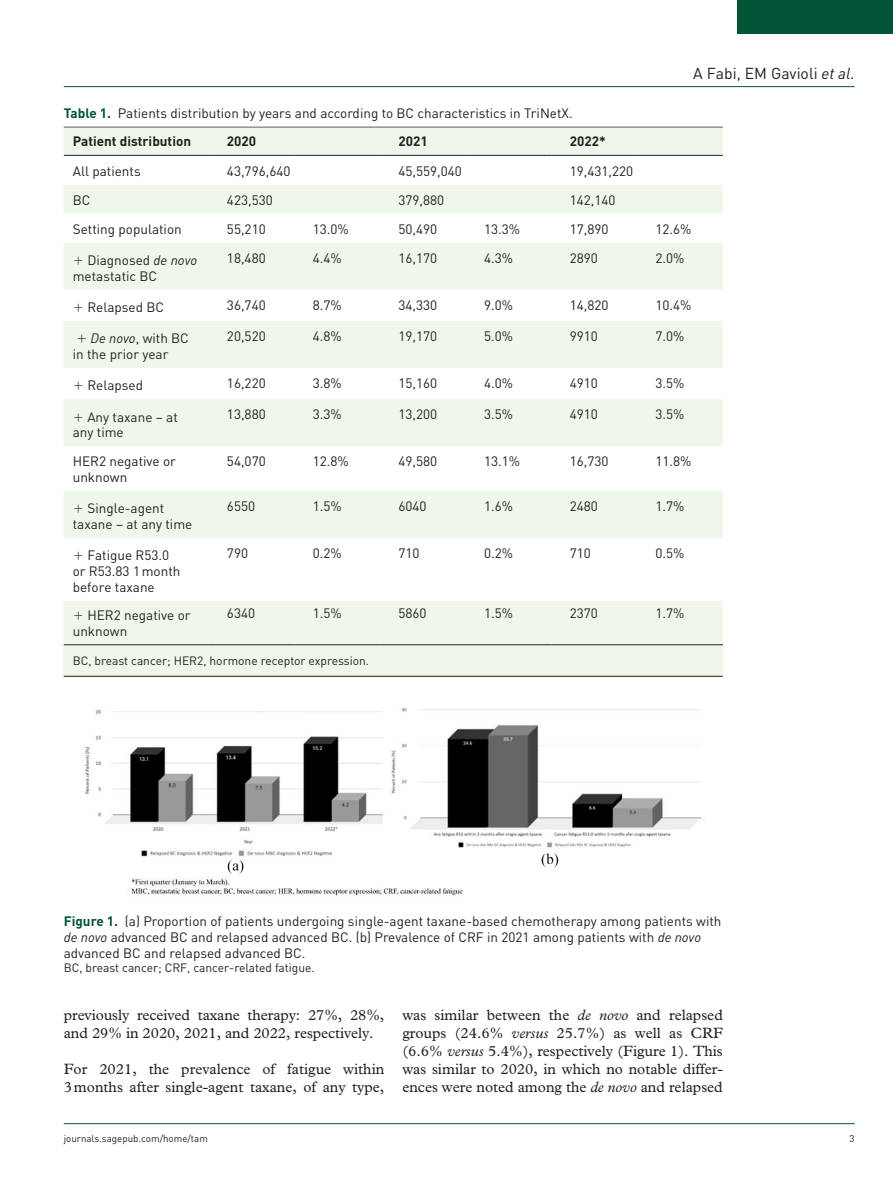
<style>
.page{position:relative;width:893px;height:1191px;background:#fff}
.page>*{position:absolute;margin:0;border:0;box-sizing:border-box;transform-origin:0 0}
.t1{font:15.75px "DIN";color:#231f20}
.t2{font:15px/18px "Plantin Std";color:#231f20}
.t3{font:13.5px/15.8px "DIN";color:#231f20}
.t4{font:700 13.5px "DIN";color:#231f20}
.t5{font:12px "DIN";color:#231f20}
.t6{font:9.75px "DIN";color:#231f20}
.s1{font-weight:700;color:#015436}
.s2{font-weight:700}
.s3{font-style:italic}
</style>
<div class="page">
<hr style="left:64px;top:86px;width:791px;height:1px;background:#015436">
<hr style="left:64px;top:1123px;width:791px;height:1px;background:#015436">
<div style="left:738px;top:0;width:155px;height:34px;background:#015436"></div>
<div style="left:64px;top:643px;width:659px;height:33px;background:#eff7ea"></div>
<hr style="left:64px;top:127px;width:659px;height:1px;background:#231f20">
<hr style="left:64px;top:676px;width:659px;height:1px;background:#231f20">
<div style="left:64px;top:128px;width:659px;height:515px;background:#eff7ea"></div>
<svg style="left:64px;top:156px;width:659px;height:445px"></svg>
<hr style="left:64px;top:155px;width:145px;height:1px;background:#231f20">
<hr style="left:209px;top:155px;width:85px;height:1px;background:#231f20">
<hr style="left:294px;top:155px;width:86px;height:1px;background:#231f20">
<hr style="left:380px;top:155px;width:86px;height:1px;background:#231f20">
<hr style="left:466px;top:155px;width:85px;height:1px;background:#231f20">
<hr style="left:551px;top:155px;width:86px;height:1px;background:#231f20">
<hr style="left:637px;top:155px;width:86px;height:1px;background:#231f20">
<hr style="left:64px;top:644px;width:145px;height:1px;background:#231f20">
<hr style="left:209px;top:644px;width:85px;height:1px;background:#231f20">
<hr style="left:294px;top:644px;width:86px;height:1px;background:#231f20">
<hr style="left:380px;top:644px;width:86px;height:1px;background:#231f20">
<hr style="left:466px;top:644px;width:85px;height:1px;background:#231f20">
<hr style="left:551px;top:644px;width:86px;height:1px;background:#231f20">
<hr style="left:637px;top:644px;width:86px;height:1px;background:#231f20">
<img style="left:85px;top:708px;width:617px;height:189px">
<svg style="left:74px;top:257px;width:8px;height:7px"></svg>
<svg style="left:74px;top:304px;width:8px;height:7px"></svg>
<svg style="left:78px;top:335px;width:8px;height:8px"></svg>
<svg style="left:74px;top:382px;width:8px;height:8px"></svg>
<svg style="left:74px;top:413px;width:8px;height:8px"></svg>
<svg style="left:74px;top:505px;width:8px;height:8px"></svg>
<svg style="left:74px;top:552px;width:8px;height:8px"></svg>
<svg style="left:74px;top:611px;width:8px;height:8px"></svg>
<p class="t3" style="left:73px;top:98px;width:501px;line-height:28.5px;text-indent:-9px"><span class="s1">Table 1.</span> Patients distribution by years and according to BC characteristics in TriNetX.<br><span class="s2">Patient distribution</span></p>
<p class="t4" style="left:227px;top:133px;width:31px">2020</p>
<p class="t4" style="left:398px;top:133px;width:31px">2021</p>
<p class="t4" style="left:570px;top:133px;width:37px">2022*</p>
<p class="t1" style="left:693px;top:63px;width:163px">A Fabi, EM Gavioli <span class="s3">et al.</span></p>
<p class="t3" style="left:73px;top:163px;width:69px">All patients</p>
<p class="t3" style="left:227px;top:163px;width:65px">43,796,640</p>
<p class="t3" style="left:398px;top:163px;width:65px">45,559,040</p>
<p class="t3" style="left:570px;top:163px;width:65px">19,431,220</p>
<p class="t3" style="left:73px;top:192px;width:19px">BC</p>
<p class="t3" style="left:227px;top:192px;width:47px">423,530</p>
<p class="t3" style="left:398px;top:192px;width:47px">379,880</p>
<p class="t3" style="left:570px;top:192px;width:47px">142,140</p>
<p class="t3" style="left:73px;top:221px;width:110px">Setting population</p>
<p class="t3" style="left:227px;top:221px;width:40px">55,210</p>
<p class="t3" style="left:313px;top:221px;width:38px">13.0%</p>
<p class="t3" style="left:398px;top:221px;width:40px">50,490</p>
<p class="t3" style="left:484px;top:221px;width:38px">13.3%</p>
<p class="t3" style="left:570px;top:221px;width:40px">17,890</p>
<p class="t3" style="left:655px;top:221px;width:38px">12.6%</p>
<p class="t3" style="left:73px;top:252px;width:126px;text-indent:15px">Diagnosed <span class="s3">de novo </span>metastatic BC</p>
<p class="t3" style="left:227px;top:250px;width:40px">18,480</p>
<p class="t3" style="left:313px;top:250px;width:30px">4.4%</p>
<p class="t3" style="left:398px;top:250px;width:40px">16,170</p>
<p class="t3" style="left:484px;top:250px;width:30px">4.3%</p>
<p class="t3" style="left:570px;top:250px;width:30px">2890</p>
<p class="t3" style="left:655px;top:250px;width:30px">2.0%</p>
<p class="t3" style="left:87px;top:299px;width:78px">Relapsed BC</p>
<p class="t3" style="left:227px;top:297px;width:40px">36,740</p>
<p class="t3" style="left:313px;top:297px;width:30px">8.7%</p>
<p class="t3" style="left:398px;top:297px;width:40px">34,330</p>
<p class="t3" style="left:484px;top:297px;width:30px">9.0%</p>
<p class="t3" style="left:570px;top:297px;width:40px">14,820</p>
<p class="t3" style="left:655px;top:297px;width:38px">10.4%</p>
<p class="t3" style="left:73px;top:330px;width:118px;text-indent:18px"><span class="s3">De novo</span>, with BC in the prior year</p>
<p class="t3" style="left:227px;top:328px;width:40px">20,520</p>
<p class="t3" style="left:313px;top:328px;width:30px">4.8%</p>
<p class="t3" style="left:398px;top:328px;width:40px">19,170</p>
<p class="t3" style="left:484px;top:328px;width:30px">5.0%</p>
<p class="t3" style="left:570px;top:328px;width:30px">9910</p>
<p class="t3" style="left:655px;top:328px;width:30px">7.0%</p>
<p class="t3" style="left:87px;top:377px;width:57px">Relapsed</p>
<p class="t3" style="left:227px;top:375px;width:40px">16,220</p>
<p class="t3" style="left:313px;top:375px;width:30px">3.8%</p>
<p class="t3" style="left:398px;top:375px;width:40px">15,160</p>
<p class="t3" style="left:484px;top:375px;width:30px">4.0%</p>
<p class="t3" style="left:570px;top:375px;width:30px">4910</p>
<p class="t3" style="left:655px;top:375px;width:30px">3.5%</p>
<p class="t3" style="left:73px;top:408px;width:107px;text-indent:15px">Any taxane – at any time</p>
<p class="t3" style="left:227px;top:406px;width:40px">13,880</p>
<p class="t3" style="left:313px;top:406px;width:30px">3.3%</p>
<p class="t3" style="left:398px;top:406px;width:40px">13,200</p>
<p class="t3" style="left:484px;top:406px;width:30px">3.5%</p>
<p class="t3" style="left:570px;top:406px;width:30px">4910</p>
<p class="t3" style="left:655px;top:406px;width:30px">3.5%</p>
<p class="t3" style="left:73px;top:453px;width:105px">HER2 negative or unknown</p>
<p class="t3" style="left:227px;top:453px;width:40px">54,070</p>
<p class="t3" style="left:313px;top:453px;width:38px">12.8%</p>
<p class="t3" style="left:398px;top:453px;width:40px">49,580</p>
<p class="t3" style="left:484px;top:453px;width:38px">13.1%</p>
<p class="t3" style="left:570px;top:453px;width:40px">16,730</p>
<p class="t3" style="left:655px;top:453px;width:38px">11.8%</p>
<p class="t3" style="left:73px;top:500px;width:121px;text-indent:15px">Single-agent taxane – at any time</p>
<p class="t3" style="left:227px;top:498px;width:30px">6550</p>
<p class="t3" style="left:313px;top:498px;width:30px">1.5%</p>
<p class="t3" style="left:398px;top:498px;width:30px">6040</p>
<p class="t3" style="left:484px;top:498px;width:30px">1.6%</p>
<p class="t3" style="left:570px;top:498px;width:30px">2480</p>
<p class="t3" style="left:655px;top:498px;width:30px">1.7%</p>
<p class="t3" style="left:73px;top:547px;width:109px;text-indent:15px">Fatigue R53.0 or R53.83 1month before taxane</p>
<p class="t3" style="left:227px;top:545px;width:23px">790</p>
<p class="t3" style="left:313px;top:545px;width:30px">0.2%</p>
<p class="t3" style="left:398px;top:545px;width:23px">710</p>
<p class="t3" style="left:484px;top:545px;width:30px">0.2%</p>
<p class="t3" style="left:570px;top:545px;width:23px">710</p>
<p class="t3" style="left:655px;top:545px;width:30px">0.5%</p>
<p class="t3" style="left:73px;top:607px;width:119px;text-indent:15px">HER2 negative or unknown</p>
<p class="t3" style="left:227px;top:605px;width:30px">6340</p>
<p class="t3" style="left:313px;top:605px;width:30px">1.5%</p>
<p class="t3" style="left:398px;top:605px;width:30px">5860</p>
<p class="t3" style="left:484px;top:605px;width:30px">1.5%</p>
<p class="t3" style="left:570px;top:605px;width:30px">2370</p>
<p class="t3" style="left:655px;top:605px;width:30px">1.7%</p>
<p class="t5" style="left:73px;top:653px;width:298px">BC, breast cancer; HER2, hormone receptor expression.</p>
<p class="t3" style="left:64px;top:913px;width:659px"><span class="s1">Figure 1.</span> (a) Proportion of patients undergoing single-agent taxane-based chemotherapy among patients with <span class="s3">de novo</span> advanced BC and relapsed advanced BC. (b) Prevalence of CRF in 2021 among patients with <span class="s3">de novo </span>advanced BC and relapsed advanced BC.</p>
<p class="t5" style="left:64px;top:960px;width:252px">BC, breast cancer; CRF, cancer-related fatigue.</p>
<p class="t2" style="left:64px;top:1006px;width:322px">previously received taxane therapy: 27%, 28%, and 29% in 2020, 2021, and 2022, respectively.</p>
<p class="t2" style="left:64px;top:1060px;width:322px">For 2021, the prevalence of fatigue within<br>3months after single-agent taxane, of any type,</p>
<p class="t2" style="left:402px;top:1006px;width:322px;text-align:justify">was similar between the <span class="s3">de novo</span> and relapsed groups (24.6% <span class="s3">versus</span> 25.7%) as well as CRF (6.6% <span class="s3">versus</span> 5.4%), respectively (Figure 1). This was similar to 2020, in which no notable differ&shy;ences were noted among the <span class="s3">de novo</span> and relapsed</p>
<p class="t6" style="left:64px;top:1132px;width:146px">journals.sagepub.com/home/tam</p>
<p class="t6" style="left:850px;top:1132px;width:7px">3</p>
</div>
